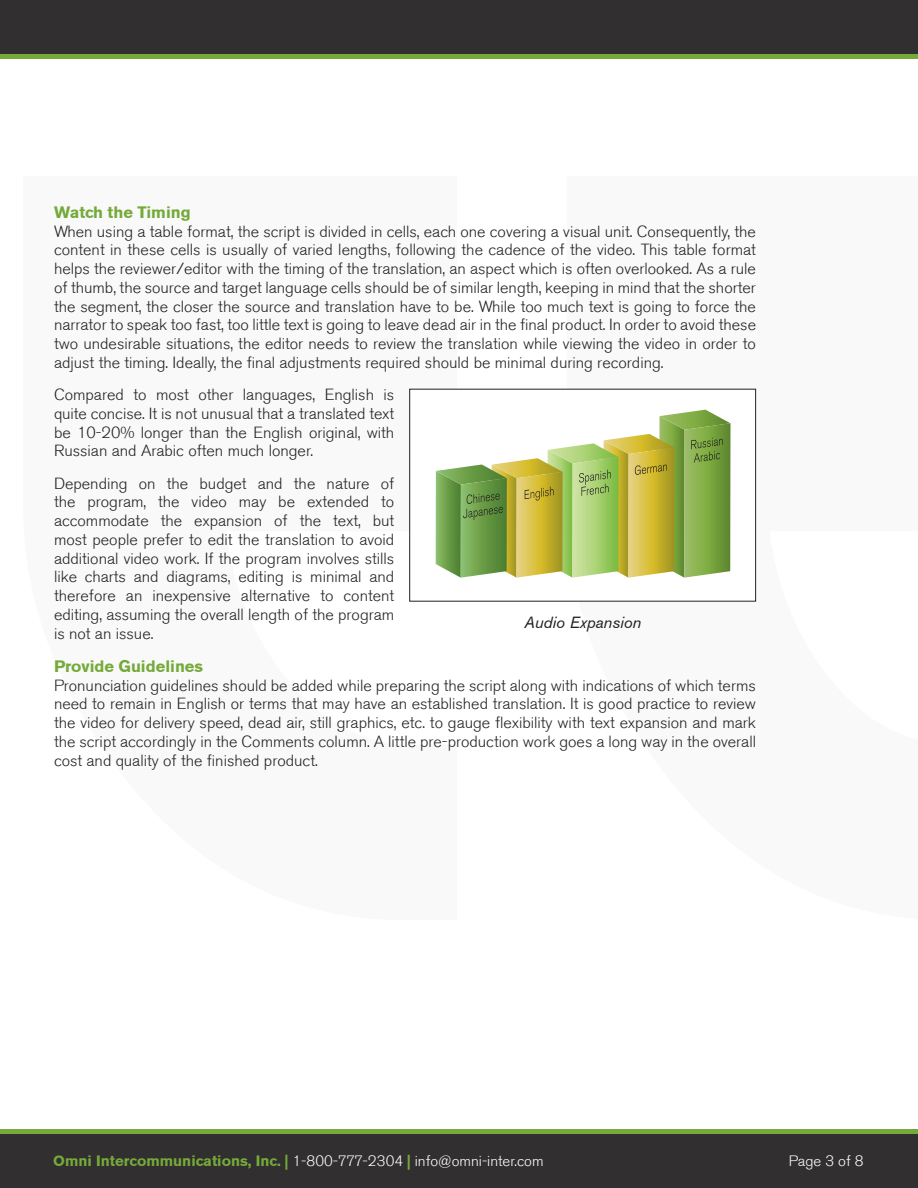
<style>
.page{position:relative;width:918px;height:1188px;background:#fff}
.page>*{position:absolute;margin:0;border:0;box-sizing:border-box;transform-origin:0 0}
.Subheads{font:700 16.5px "Akzidenz Grotesk BE";color:#75aa3a}
.Body_copy{font:300 16.2px/18.8px "Akzidenz Grotesk BE";color:#231f20;text-align:justify}
.Captions{font:italic 16.2px "Akzidenz Grotesk BE";color:#231f20}
.t1{font:300 15px "Akzidenz Grotesk BE";color:#fff}
.s1{font-weight:700;color:#75aa3a}
</style>
<div class="page">
<div style="left:0;top:1134px;width:918px;height:54px;background:#312f30"></div>
<hr style="left:0;top:1130px;width:918px;height:4px;background:#75aa3a">
<hr style="left:0;top:54px;width:918px;height:4px;background:#75aa3a">
<div style="left:0;top:0;width:918px;height:54px;background:#312f30"></div>
<svg style="left:436px;top:410px;width:294px;height:168px"></svg>
<div style="left:409px;top:389px;width:347px;height:213px;border:1px solid #231f20"></div>
<p class="Subheads" style="left:54px;top:203px;width:138px">Watch the Timing</p>
<p class="Body_copy" style="left:54px;top:222px;width:704px">When using a table format, the script is divided in cells, each one covering a visual unit. Consequently, the content in these cells is usually of varied lengths, following the cadence of the video. This table format helps the reviewer/editor with the timing of the translation, an aspect which is often overlooked. As a rule of thumb, the source and target language cells should be of similar length, keeping in mind that the shorter the segment, the closer the source and translation have to be. While too much text is going to force the narrator to speak too fast, too little text is going to leave dead air in the final product. In order to avoid these two undesirable situations, the editor needs to review the translation while viewing the video in order to adjust the timing. Ideally, the final adjustments required should be minimal during recording.</p>
<p class="Body_copy" style="left:54px;top:386px;width:342px">Compared to most other languages, English is quite concise. It is not unusual that a translated text be 10-20% longer than the English original, with Russian and Arabic often much longer.</p>
<p class="Body_copy" style="left:54px;top:474px;width:342px">Depending on the budget and the nature of the program, the video may be extended to accommodate the expansion of the text, but most people prefer to edit the translation to avoid additional video work. If the program involves stills like charts and diagrams, editing is minimal and therefore an inexpensive alternative to content editing, assuming the overall length of the program is not an issue.</p>
<p class="Subheads" style="left:54px;top:657px;width:151px">Provide Guidelines</p>
<p class="Body_copy" style="left:54px;top:676px;width:704px">Pronunciation guidelines should be added while preparing the script along with indications of which terms need to remain in English or terms that may have an established translation. It is good practice to review the video for delivery speed, dead air, still graphics, etc. to gauge flexibility with text expansion and mark the script accordingly in the Comments column. A little pre-production work goes a long way in the overall cost and quality of the finished product.</p>
<p class="Captions" style="left:524px;top:613px;width:119px">Audio Expansion</p>
<p class="t1" style="left:53px;top:1153px;width:492px"><span class="s1">Omni Intercommunications, Inc. |</span> 1-800-777-2304 <span class="s1">|</span> info@omni-inter.com</p>
<p class="t1" style="left:789px;top:1153px;width:76px">Page 3 of 8</p>
</div>
